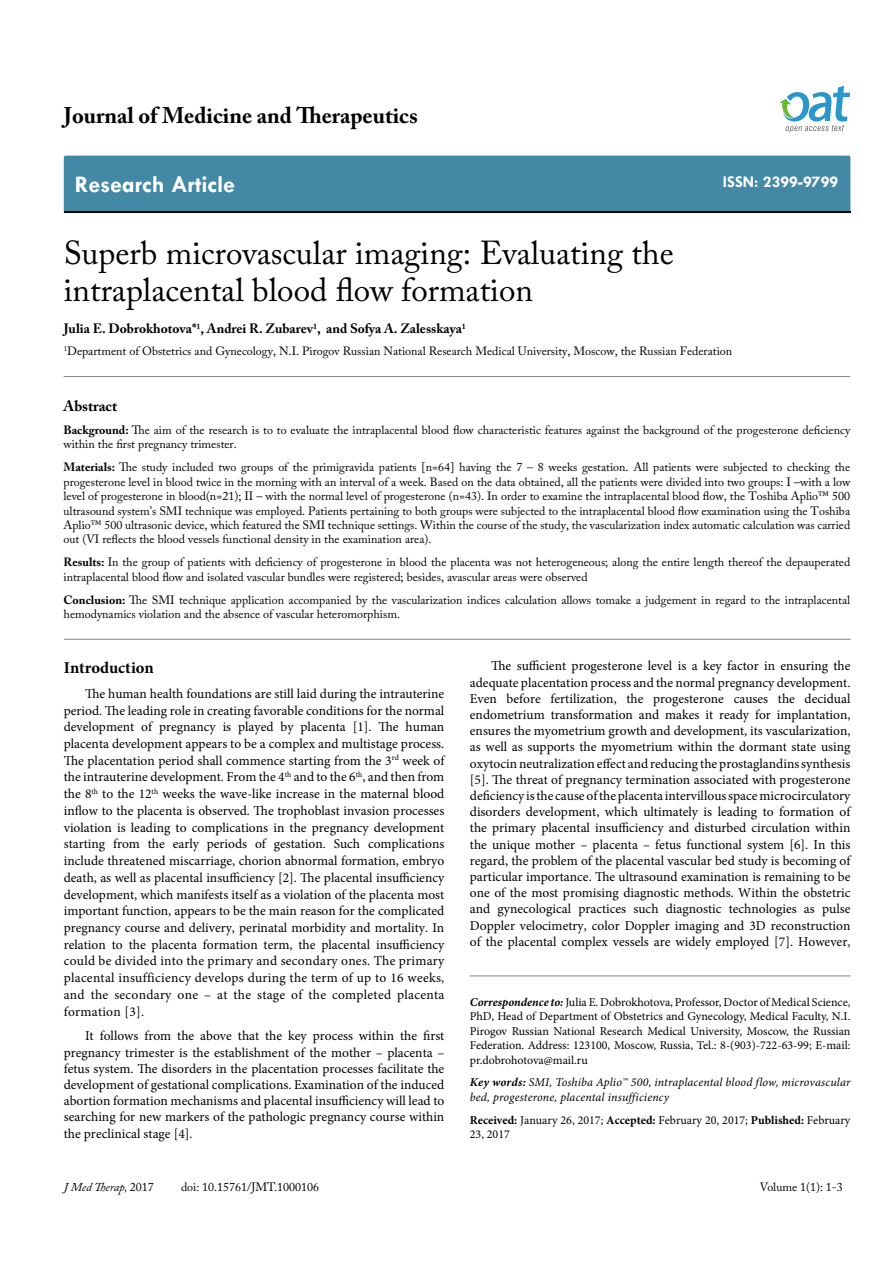
<style>
.page{position:relative;width:893px;height:1263px;background:#fff}
.page>*{position:absolute;margin:0;border:0;box-sizing:border-box;transform-origin:0 0}
.t1{font:33px/37.5px "Adobe Caslon Pro";color:#000}
.t2{font:700 24px "Tw Cen";color:#fff}
.t3{font:700 22.5px "Adobe Caslon Pro";color:#000}
.t4{font:700 16.5px "Tw Cen";color:#fff}
.t5{font:700 16.5px "Minion Pro";letter-spacing:-.005em;color:#000}
.t6{font:700 15px "Adobe Caslon Pro";color:#000}
.t7{font:13.5px/16.2px "Minion Pro";color:#000;text-align:justify}
.t8{font:700 13.5px "Adobe Caslon Pro";color:#000}
.t9{font:12px/14.4px "Adobe Caslon Pro";color:#000}
.t10{font:12px/14.4px "Minion Pro";color:#000;text-align:justify}
.t11{font:italic 12px/14.4px "Minion Pro";letter-spacing:.015em;color:#000}
.t12{font:italic 12px "Adobe Caslon Pro";color:#000}
.s1{font-weight:700}
.s2{font-weight:700;font-style:italic}
.s3{font-style:normal}
</style>
<div class="page">
<div style="left:64px;top:156px;width:786px;height:56px;background:#4389a5"></div>
<svg style="left:779px;top:86px;width:71px;height:47px"></svg>
<hr style="left:64px;top:376px;width:786px;height:1px;background:#808285">
<hr style="left:64px;top:639px;width:787px;height:1px;background:#808285">
<hr style="left:470px;top:976px;width:380px;height:1px;background:#808285">
<h3 class="t3" style="left:64px;top:102px;width:355px">Journal of Medicine and Therapeutics</h3>
<h2 class="t2" style="left:75px;top:170px;width:162px">Research Article</h2>
<p class="t4" style="left:723px;top:172px;width:117px">ISSN: 2399-9799</p>
<h1 class="t1" style="left:64px;top:233px;width:611px">Superb microvascular imaging: Evaluating the intraplacental blood flow formation</h1>
<p class="t8" style="left:64px;top:320px;width:404px">Julia E. Dobrokhotova*<sup>1</sup>, Andrei R. Zubarev<sup>1</sup>, and Sofya A. Zalesskaya<sup>1</sup></p>
<p class="t9" style="left:64px;top:344px;width:670px"><sup>1</sup>Department of Obstetrics and Gynecology, N.I. Pirogov Russian National Research Medical University, Moscow, the Russian Federation</p>
<p class="t6" style="left:64px;top:397px;width:55px">Abstract</p>
<p class="t9" style="left:64px;top:423px;width:788px"><span class="s1">Background:</span> The aim of the research is to to evaluate the intraplacental blood flow characteristic features against the background of the progesterone deficiency within the first pregnancy trimester.</p>
<p class="t9" style="left:64px;top:460px;width:788px;text-align:justify"><span class="s1">Materials:</span> The study included two groups of the primigravida patients [n=64] having the 7 – 8 weeks gestation. All patients were subjected to checking the progesterone level in blood twice in the morning with an interval of a week. Based on the data obtained, all the patients were divided into two groups: I –with a low level of progesterone in blood(n=21); II – with the normal level of progesterone (n=43). In order to examine the intraplacental blood flow, the Toshiba Aplio™ 500 ultrasound system’s SMI technique was employed. Patients pertaining to both groups were subjected to the intraplacental blood flow examination using the Toshiba Aplio™ 500 ultrasonic device, which featured the SMI technique settings. Within the course of the study, the vascularization index automatic calculation was carried out (VI reflects the blood vessels functional density in the examination area).</p>
<p class="t9" style="left:64px;top:555px;width:788px"><span class="s1">Results:</span> In the group of patients with deficiency of progesterone in blood the placenta was not heterogeneous; along the entire length thereof the depauperated intraplacental blood flow and isolated vascular bundles were registered; besides, avascular areas were observed</p>
<p class="t9" style="left:64px;top:592px;width:788px"><span class="s1">Conclusion:</span> The SMI technique application accompanied by the vascularization indices calculation allows tomake a judgement in regard to the intraplacental hemodynamics violation and the absence of vascular heteromorphism.</p>
<p class="t5" style="left:64px;top:656px;width:91px">Introduction</p>
<p class="t7" style="left:64px;top:685px;width:382px;line-height:16.8px;text-indent:21px">The human health foundations are still laid during the intrauterine period. The leading role in creating favorable conditions for the normal development of pregnancy is played by placenta [1]. The human placenta development appears to be a complex and multistage process.<br>The placentation period shall commence starting from the 3<sup>rd</sup> week of the intrauterine development. From the 4<sup>th</sup> and to the 6<sup>th</sup>, and then from the 8<sup>th</sup> to the 12<sup>th</sup> weeks the wave-like increase in the maternal blood inflow to the placenta is observed. The trophoblast invasion processes violation is leading to complications in the pregnancy development starting from the early periods of gestation. Such complications include threatened miscarriage, chorion abnormal formation, embryo death, as well as placental insufficiency [2]. The placental insufficiency development, which manifests itself as a violation of the placenta most important function, appears to be the main reason for the complicated pregnancy course and delivery, perinatal morbidity and mortality. In relation to the placenta formation term, the placental insufficiency could be divided into the primary and secondary ones. The primary placental insufficiency develops during the term of up to 16 weeks, and the secondary one – at the stage of the completed placenta formation [3].</p>
<p class="t7" style="left:64px;top:1028px;width:382px;text-indent:21px">It follows from the above that the key process within the first pregnancy trimester is the establishment of the mother – placenta – fetus system. The disorders in the placentation processes facilitate the development of gestational complications. Examination of the induced abortion formation mechanisms and placental insufficiency will lead to searching for new markers of the pathologic pregnancy course within the preclinical stage [4].</p>
<p class="t7" style="left:470px;top:658px;width:382px;text-indent:21px">The sufficient progesterone level is a key factor in ensuring the adequate placentation process and the normal pregnancy development.<br>Even before fertilization, the progesterone causes the decidual endometrium transformation and makes it ready for implantation, ensures the myometrium growth and development, its vascularization, as well as supports the myometrium within the dormant state using oxytocin neutralization effect and reducing the prostaglandins synthesis [5]. The threat of pregnancy termination associated with progesterone deficiency is the cause of the placenta intervillous space microcirculatory disorders development, which ultimately is leading to formation of the primary placental insufficiency and disturbed circulation within the unique mother – placenta – fetus functional system [6]. In this regard, the problem of the placental vascular bed study is becoming of particular importance. The ultrasound examination is remaining to be one of the most promising diagnostic methods. Within the obstetric and gynecological practices such diagnostic technologies as pulse Doppler velocimetry, color Doppler imaging and 3D reconstruction of the placental complex vessels are widely employed [7]. However,</p>
<p class="t10" style="left:470px;top:995px;width:382px"><span class="s2">Correspondence to:</span> Julia E. Dobrokhotova, Professor, Doctor of Medical Science, PhD, Head of Department of Obstetrics and Gynecology, Medical Faculty, N.I.<br>Pirogov Russian National Research Medical University, Moscow, the Russian Federation. Address: 123100, Moscow, Russia, Tel.: 8-(903)-722-63-99; E-mail: pr.dobrohotova@mail.ru</p>
<p class="t11" style="left:470px;top:1075px;width:382px"><span class="s1">Key words:</span> SMI, Toshiba Aplio™ 500, intraplacental blood flow, microvascular bed, progesterone, placental insufficiency</p>
<p class="t10" style="left:470px;top:1113px;width:382px"><span class="s1">Received:</span> January 26, 2017; <span class="s1">Accepted:</span> February 20, 2017; <span class="s1">Published:</span> February<br>23, 2017</p>
<p class="t12" style="left:64px;top:1180px;width:92px">J Med Therap, <span class="s3">2017</span></p>
<p class="t9" style="left:181px;top:1180px;width:140px">doi: 10.15761/JMT.1000106</p>
<p class="t9" style="left:760px;top:1180px;width:84px">Volume 1(1): 1-3</p>
</div>
